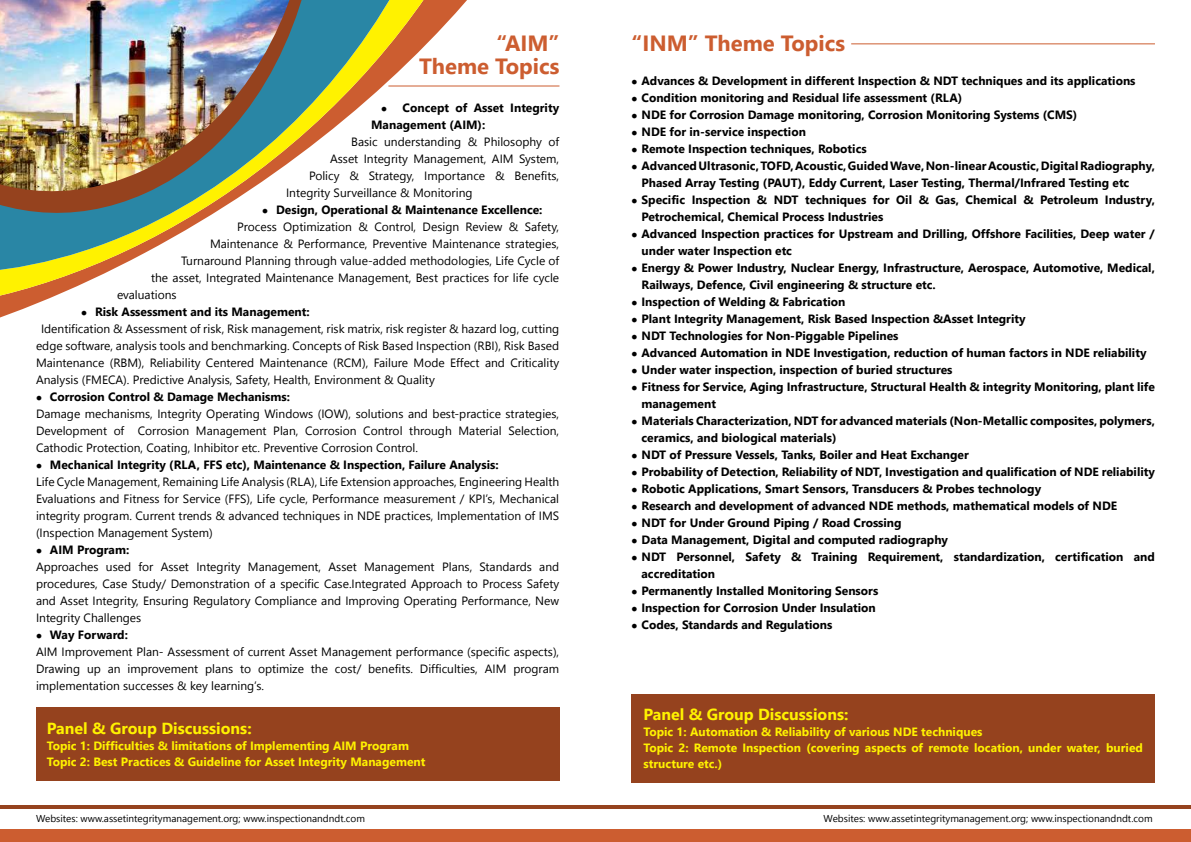
<style>
.page{position:relative;width:1191px;height:842px;background:#fff}
.page>*{position:absolute;margin:0;border:0;box-sizing:border-box;transform-origin:0 0}
.t1{font:700 22px/23px "Nirmala UI";color:#cc5d30;text-align:right}
.t2{font:700 16px "Nirmala UI";color:#fff200}
.t3{font:700 12px/17px "Nirmala UI";color:#000}
.t4{font:12px/17px "Nirmala UI";color:#000}
.t5{font:700 12px/16px "Nirmala UI";color:#fff200}
.t6{font:10px "Nirmala UI";color:#000}
.s1{font-weight:700}
</style>
<div class="page">
<svg style="left:0;top:0;width:460px;height:308px"></svg>
<img style="left:0;top:0;width:420px;height:275px">
<div style="left:36px;top:707px;width:523px;height:74px;background:#95421e"></div>
<div style="left:631px;top:694px;width:524px;height:88px;background:#95421e"></div>
<div style="left:0;top:829px;width:1191px;height:13px;background:#cc5d30"></div>
<hr style="left:0;top:805px;width:1191px;height:4px;background:#95421e">
<hr style="left:851px;top:43px;width:304px;height:1px;background:#cc5d30">
<hr style="left:388px;top:86px;width:171px;height:1px;background:#cc5d30">
<h1 class="t1" style="left:419px;top:31px;width:142px">“AIM”<br>Theme Topics</h1>
<p class="t3" style="left:371px;top:98px;width:189px;text-indent:10px">● Concept of Asset Integrity<br>Management (AIM):</p>
<p class="t4" style="left:351px;top:132px;width:209px">Basic understanding &amp; Philosophy of</p>
<p class="t4" style="left:330px;top:149px;width:230px">Asset Integrity Management, AIM System,</p>
<p class="t4" style="left:309px;top:166px;width:251px">Policy &amp; Strategy, Importance &amp; Benefits,</p>
<p class="t4" style="left:286px;top:183px;width:188px">Integrity Surveillance &amp; Monitoring</p>
<p class="t3" style="left:262px;top:200px;width:282px">● Design, Operational &amp; Maintenance Excellence:</p>
<p class="t4" style="left:237px;top:217px;width:323px">Process Optimization &amp; Control, Design Review &amp; Safety,</p>
<p class="t4" style="left:210px;top:234px;width:350px">Maintenance &amp; Performance, Preventive Maintenance strategies,</p>
<p class="t4" style="left:181px;top:251px;width:380px">Turnaround Planning through value-added methodologies, Life Cycle of</p>
<p class="t4" style="left:151px;top:268px;width:410px">the asset, Integrated Maintenance Management, Best practices for life cycle</p>
<p class="t4" style="left:117px;top:285px;width:61px">evaluations</p>
<p class="t3" style="left:81px;top:302px;width:230px">● Risk Assessment and its Management:</p>
<p class="t4" style="left:41px;top:319px;width:520px">Identification &amp; Assessment of risk, Risk management, risk matrix, risk register &amp; hazard log, cutting</p>
<p class="t4" style="left:36px;top:336px;width:524px">edge software, analysis tools and benchmarking. Concepts of Risk Based Inspection (RBI), Risk Based</p>
<p class="t4" style="left:36px;top:353px;width:525px">Maintenance (RBM), Reliability Centered Maintenance (RCM), Failure Mode Effect and Criticality</p>
<p class="t4" style="left:36px;top:370px;width:400px">Analysis (FMECA). Predictive Analysis, Safety, Health, Environment &amp; Quality</p>
<p class="t4" style="left:36px;top:387px;width:525px">● <span class="s1">Corrosion Control &amp; Damage Mechanisms:<br></span>Damage mechanisms, Integrity Operating Windows (IOW), solutions and best-practice strategies, Development of Corrosion Management Plan, Corrosion Control through Material Selection, Cathodic Protection, Coating, Inhibitor etc. Preventive Corrosion Control.</p>
<p class="t4" style="left:36px;top:455px;width:525px">● <span class="s1">Mechanical Integrity (RLA, FFS etc), Maintenance &amp; Inspection, Failure Analysis:<br></span>Life Cycle Management, Remaining Life Analysis (RLA), Life Extension approaches, Engineering Health Evaluations and Fitness for Service (FFS), Life cycle, Performance measurement / KPI’s, Mechanical integrity program. Current trends &amp; advanced techniques in NDE practices, Implementation of IMS (Inspection Management System)</p>
<p class="t4" style="left:36px;top:540px;width:525px">● <span class="s1">AIM Program:<br></span>Approaches used for Asset Integrity Management, Asset Management Plans, Standards and procedures, Case Study/ Demonstration of a specific Case.Integrated Approach to Process Safety and Asset Integrity, Ensuring Regulatory Compliance and Improving Operating Performance, New Integrity Challenges</p>
<p class="t4" style="left:36px;top:625px;width:525px">● <span class="s1">Way Forward:<br></span>AIM Improvement Plan- Assessment of current Asset Management performance (specific aspects), Drawing up an improvement plans to optimize the cost/ benefits. Difficulties, AIM program implementation successes &amp; key learning’s.</p>
<h2 class="t2" style="left:47px;top:715px;width:206px">Panel &amp; Group Discussions:</h2>
<p class="t5" style="left:47px;top:737px;width:380px">Topic 1: Difficulties &amp; limitations of Implementing AIM Program<br>Topic 2: Best Practices &amp; Guideline for Asset Integrity Management</p>
<h1 class="t1" style="left:631px;top:31px;width:215px">“INM” Theme Topics</h1>
<p class="t3" style="left:631px;top:72px;width:505px">● Advances &amp; Development in different Inspection &amp; NDT techniques and its applications</p>
<p class="t3" style="left:631px;top:89px;width:332px">● Condition monitoring and Residual life assessment (RLA)</p>
<p class="t3" style="left:631px;top:106px;width:447px">● NDE for Corrosion Damage monitoring, Corrosion Monitoring Systems (CMS)</p>
<p class="t3" style="left:631px;top:123px;width:176px">● NDE for in-service inspection</p>
<p class="t3" style="left:631px;top:140px;width:237px">● Remote Inspection techniques, Robotics</p>
<p class="t3" style="left:641px;top:157px;width:515px;text-indent:-10px">● Advanced Ultrasonic, TOFD, Acoustic, Guided Wave, Non-linear Acoustic, Digital Radiography,<br>Phased Array Testing (PAUT), Eddy Current, Laser Testing, Thermal/Infrared Testing etc</p>
<p class="t3" style="left:641px;top:191px;width:515px;text-indent:-10px">● Specific Inspection &amp; NDT techniques for Oil &amp; Gas, Chemical &amp; Petroleum Industry,<br>Petrochemical, Chemical Process Industries</p>
<p class="t3" style="left:641px;top:225px;width:515px;text-indent:-10px">● Advanced Inspection practices for Upstream and Drilling, Offshore Facilities, Deep water / under water Inspection etc</p>
<p class="t3" style="left:641px;top:259px;width:515px;text-indent:-10px">● Energy &amp; Power Industry, Nuclear Energy, Infrastructure, Aerospace, Automotive, Medical,<br>Railways, Defence, Civil engineering &amp; structure etc.</p>
<p class="t3" style="left:631px;top:293px;width:215px">● Inspection of Welding &amp; Fabrication</p>
<p class="t3" style="left:631px;top:310px;width:395px">● Plant Integrity Management, Risk Based Inspection &amp;Asset Integrity</p>
<p class="t3" style="left:631px;top:327px;width:268px">● NDT Technologies for Non-Piggable Pipelines</p>
<p class="t3" style="left:631px;top:344px;width:516px">● Advanced Automation in NDE Investigation, reduction of human factors in NDE reliability</p>
<p class="t3" style="left:631px;top:361px;width:322px">● Under water inspection, inspection of buried structures</p>
<p class="t3" style="left:641px;top:378px;width:515px;text-indent:-10px">● Fitness for Service, Aging Infrastructure, Structural Health &amp; integrity Monitoring, plant life management</p>
<p class="t3" style="left:641px;top:412px;width:515px;text-indent:-10px">● Materials Characterization, NDT for advanced materials (Non-Metallic composites, polymers, ceramics, and biological materials)</p>
<p class="t3" style="left:631px;top:446px;width:339px">● NDT of Pressure Vessels, Tanks, Boiler and Heat Exchanger</p>
<p class="t3" style="left:631px;top:463px;width:525px">● Probability of Detection, Reliability of NDT, Investigation and qualification of NDE reliability</p>
<p class="t3" style="left:631px;top:480px;width:411px">● Robotic Applications, Smart Sensors, Transducers &amp; Probes technology</p>
<p class="t3" style="left:631px;top:497px;width:487px">● Research and development of advanced NDE methods, mathematical models of NDE</p>
<p class="t3" style="left:631px;top:514px;width:272px">● NDT for Under Ground Piping / Road Crossing</p>
<p class="t3" style="left:631px;top:531px;width:318px">● Data Management, Digital and computed radiography</p>
<p class="t3" style="left:641px;top:548px;width:515px;text-indent:-10px">● NDT Personnel, Safety &amp; Training Requirement, standardization, certification and accreditation</p>
<p class="t3" style="left:631px;top:582px;width:248px">● Permanently Installed Monitoring Sensors</p>
<p class="t3" style="left:631px;top:599px;width:246px">● Inspection for Corrosion Under Insulation</p>
<p class="t3" style="left:631px;top:616px;width:202px">● Codes, Standards and Regulations</p>
<h2 class="t2" style="left:643px;top:701px;width:206px">Panel &amp; Group Discussions:</h2>
<p class="t5" style="left:643px;top:723px;width:501px">Topic 1: Automation &amp; Reliability of various NDE techniques<br>Topic 2: Remote Inspection (covering aspects of remote location, under water, buried structure etc.)</p>
<p class="t6" style="left:36px;top:810px;width:330px">Websites: www.assetintegritymanagement.org; www.inspectionandndt.com</p>
<p class="t6" style="left:823px;top:810px;width:330px">Websites: www.assetintegritymanagement.org; www.inspectionandndt.com</p>
</div>
